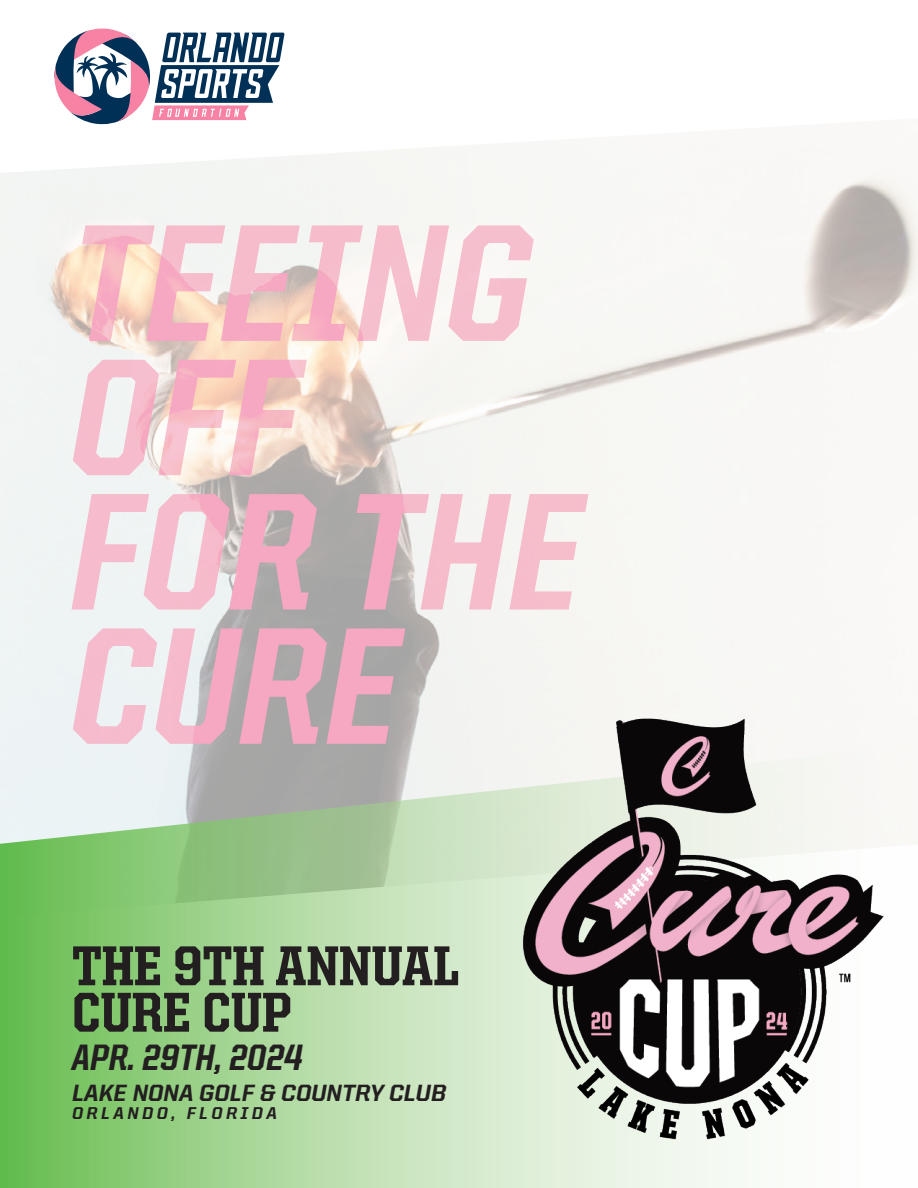
<style>
.page{position:relative;width:918px;height:1188px;background:#fff}
.page>*{position:absolute;margin:0;border:0;box-sizing:border-box;transform-origin:0 0}
.t1{font:800 167.25px/134.4px "United Italic Semi Cond";color:#f6a7c2}
.t2{font:800 56.4px/46.5px "United Serif Semi Cond";color:#231f20}
.t3{font:800 36.9px "United Italic Semi Cond";color:#231f20}
.t4{font:800 23.55px "United Italic Reg";color:#231f20}
.t5{font:800 17.1px "United Italic Reg";letter-spacing:.2em;color:#231f20}
</style>
<div class="page">
<img style="left:0;top:143px;width:918px;height:602px">
<svg style="left:0;top:745px;width:744px;height:443px;background:#a4d198"></svg>
<svg style="left:54px;top:28px;width:231px;height:97px"></svg>
<img style="left:486px;top:673px;width:432px;height:509px">
<h1 class="t1" style="left:70px;top:215px;width:514px">TEEING<br>OFF<br>FOR THE<br>CURE</h1>
<h2 class="t2" style="left:72px;top:942px;width:389px">THE 9TH ANNUAL<br>CURE CUP</h2>
<h3 class="t3" style="left:72px;top:1038px;width:233px">APR. 29TH, 2024</h3>
<p class="t4" style="left:72px;top:1080px;width:376px">LAKE NONA GOLF &amp; COUNTRY CLUB</p>
<p class="t5" style="left:72px;top:1104px;width:207px">ORLANDO, FLORIDA</p>
</div>
